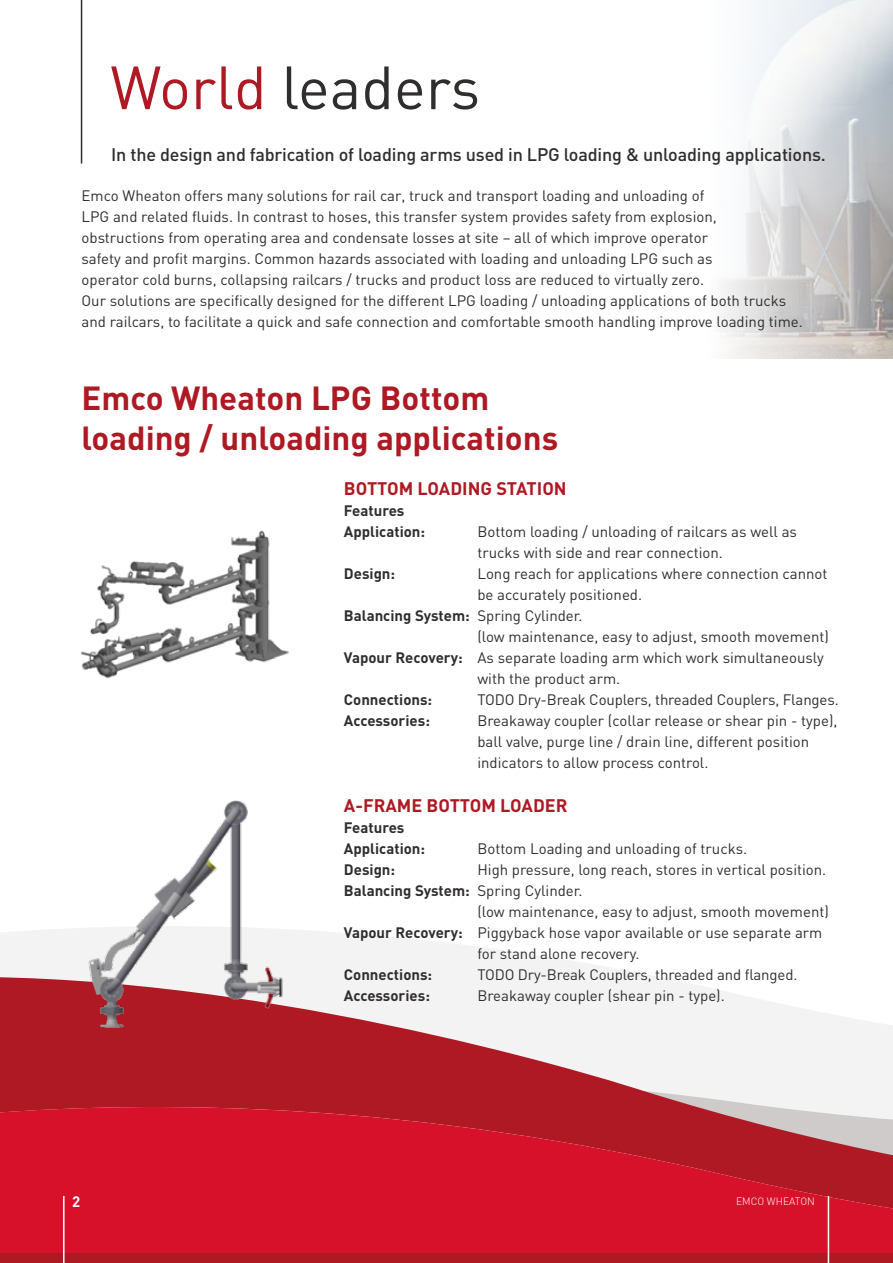
<style>
.page{position:relative;width:893px;height:1263px;background:#fff}
.page>*{position:absolute;margin:0;border:0;box-sizing:border-box;transform-origin:0 0}
.t1{font:60px "DIN";color:#302d2d}
.t2{font:700 33px/39.6px "DIN";color:#ae1923}
.t3{font:500 18px "DIN";letter-spacing:-.01em;color:#302d2d}
.t4{font:700 18px "DIN";color:#ae1923}
.t5{font:15px/21px "DIN";color:#302d2d}
.t6{font:700 15px/21px "DIN";color:#302d2d}
.t7{font:700 15px "DIN";color:#fff}
.t8{font:300 10.5px "DIN";color:#fff}
.s1{color:#ae1923}
.s2{font-weight:400}
.s3{font-weight:700}
</style>
<div class="page">
<img style="left:721px;top:0;width:172px;height:358px">
<svg style="left:0;top:928px;width:656px;height:49px;fill:#f4f3f4"></svg>
<svg style="left:0;top:977px;width:893px;height:123px;fill:#f4f3f4"></svg>
<svg style="left:0;top:1100px;width:893px;height:153px;background:#ce1c30"></svg>
<div style="left:0;top:1253px;width:893px;height:10px;background:#ae1923"></div>
<hr style="left:828px;top:1196px;width:1px;height:67px;background:#fff">
<hr style="left:63px;top:1196px;width:2px;height:67px;background:#fff">
<hr style="left:81px;top:0;width:1px;height:164px;background:#302d2d">
<img style="left:82px;top:800px;width:206px;height:233px">
<img style="left:81px;top:530px;width:208px;height:149px">
<h1 class="t1" style="left:110px;top:50px;width:371px"><span class="s1">World</span> leaders</h1>
<p class="t3" style="left:111px;top:143px;width:716px">In the design and fabrication of loading arms used in LPG loading &amp; unloading applications.</p>
<p class="t5" style="left:82px;top:185px;width:723px">Emco Wheaton offers many solutions for rail car, truck and transport loading and unloading of<br>LPG and related fluids. In contrast to hoses, this transfer system provides safety from explosion, obstructions from operating area and condensate losses at site – all of which improve operator<br>safety and profit margins. Common hazards associated with loading and unloading LPG such as<br>operator cold burns, collapsing railcars / trucks and product loss are reduced to virtually zero.<br>Our solutions are specifically designed for the different LPG loading / unloading applications of both trucks and railcars, to facilitate a quick and safe connection and comfortable smooth handling improve loading time.</p>
<h2 class="t2" style="left:82px;top:377px;width:478px">Emco Wheaton LPG Bottom loading / unloading applications</h2>
<p class="t4" style="left:344px;top:477px;width:224px">BOTTOM LOADING STATION</p>
<p class="t6" style="left:344px;top:499px;width:83px">Features<br>Application:</p>
<p class="t5" style="left:477px;top:521px;width:321px">Bottom loading / unloading of railcars as well as trucks with side and rear connection.</p>
<p class="t6" style="left:344px;top:562px;width:53px">Design:</p>
<p class="t5" style="left:477px;top:563px;width:352px">Long reach for applications where connection cannot</p>
<p class="t5" style="left:477px;top:584px;width:166px">be accurately positioned.</p>
<p class="t6" style="left:344px;top:604px;width:240px">Balancing System: <span class="s2">Spring Cylinder.</span></p>
<p class="t5" style="left:477px;top:626px;width:353px">(low maintenance, easy to adjust, smooth movement)</p>
<p class="t5" style="left:344px;top:647px;width:481px"><span class="s3">Vapour Recovery:</span> As separate loading arm which work simultaneously</p>
<p class="t5" style="left:477px;top:668px;width:144px">with the product arm.</p>
<p class="t6" style="left:344px;top:688px;width:90px">Connections:</p>
<p class="t5" style="left:477px;top:689px;width:363px">TODO Dry-Break Couplers, threaded Couplers, Flanges.</p>
<p class="t6" style="left:344px;top:709px;width:88px">Accessories:</p>
<p class="t5" style="left:477px;top:710px;width:361px">Breakaway coupler (collar release or shear pin - type), ball valve, purge line / drain line, different position indicators to allow process control.</p>
<p class="t4" style="left:344px;top:793px;width:225px">A-FRAME BOTTOM LOADER</p>
<p class="t6" style="left:344px;top:816px;width:83px">Features<br>Application:</p>
<p class="t5" style="left:477px;top:837px;width:271px">Bottom Loading and unloading of trucks.</p>
<p class="t6" style="left:344px;top:858px;width:53px">Design:</p>
<p class="t5" style="left:477px;top:858px;width:350px">High pressure, long reach, stores in vertical position.</p>
<p class="t6" style="left:344px;top:879px;width:240px">Balancing System: <span class="s2">Spring Cylinder.</span></p>
<p class="t5" style="left:477px;top:900px;width:353px">(low maintenance, easy to adjust, smooth movement)</p>
<p class="t5" style="left:344px;top:921px;width:480px"><span class="s3">Vapour Recovery:</span> Piggyback hose vapor available or use separate arm</p>
<p class="t5" style="left:477px;top:942px;width:164px">for stand alone recovery.</p>
<p class="t6" style="left:344px;top:963px;width:90px">Connections:</p>
<p class="t5" style="left:477px;top:963px;width:322px">TODO Dry-Break Couplers, threaded and flanged.</p>
<p class="t6" style="left:344px;top:984px;width:88px">Accessories:</p>
<p class="t5" style="left:477px;top:984px;width:249px">Breakaway coupler (shear pin - type).</p>
<p class="t7" style="left:72px;top:1192px;width:10px">2</p>
<p class="t8" style="left:736px;top:1194px;width:80px">EMCO WHEATON</p>
</div>
